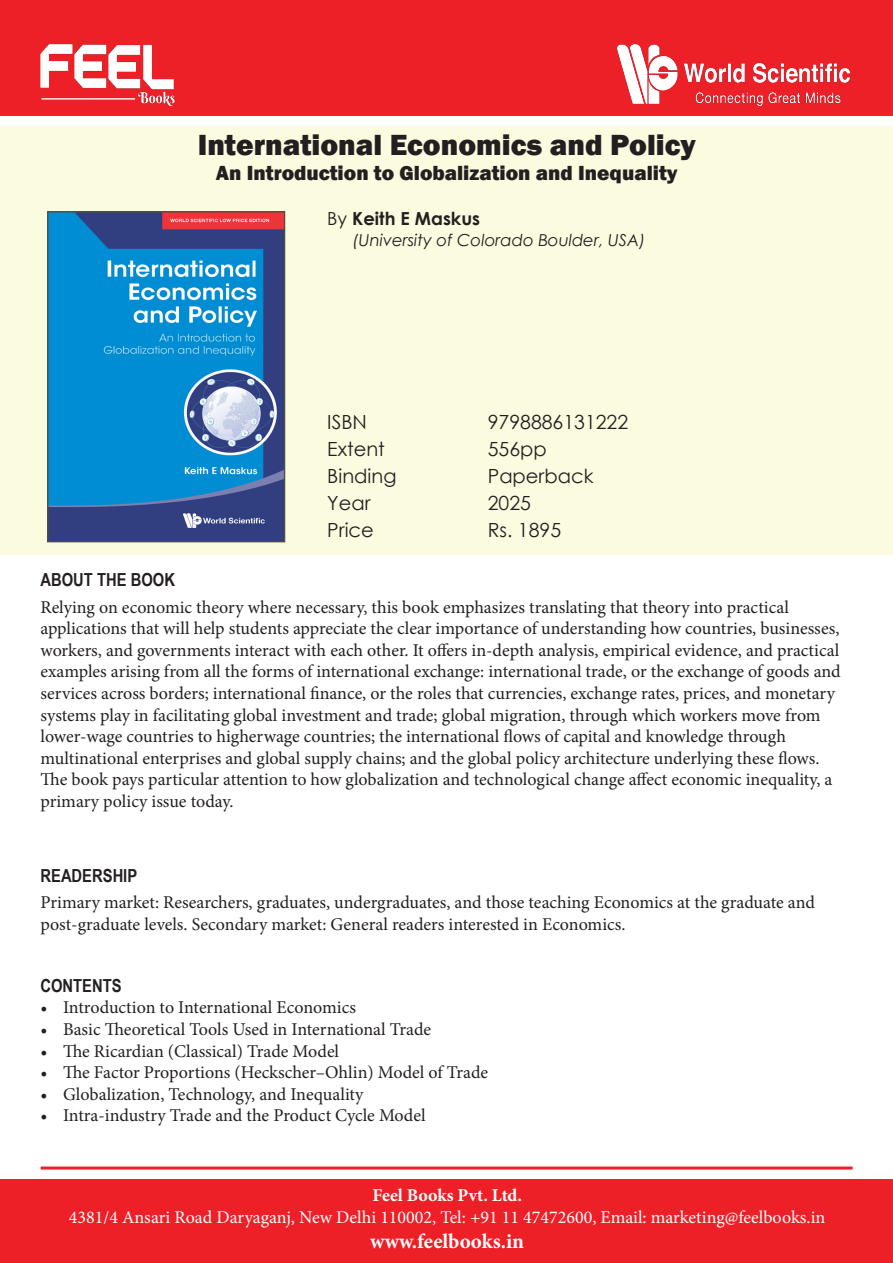
<style>
.page{position:relative;width:893px;height:1263px;background:#fff}
.page>*{position:absolute;margin:0;border:0;box-sizing:border-box;transform-origin:0 0}
.t1{font:800 30px "Franklin Gothic";color:#231f20}
.t2{font:800 21px "Franklin Gothic";color:#231f20}
.t3{font:700 21px "Minion Pro";color:#fff}
.t4{font:19.5px "Century Gothic";color:#231f20}
.Text{font:18px/21.6px "Minion Pro";color:#231f20}
.t5{font:18px "Minion Pro";color:#fff}
.t6{font:700 18px "Arial Narrow";color:#231f20}
.t7{font:700 18px "Minion Pro";color:#fff}
.t8{font:700 18px "Century Gothic";color:#231f20}
.t9{font:italic 16.5px "Century Gothic";color:#231f20}
.s1{font-weight:400}
</style>
<div class="page">
<div style="left:0;top:0;width:893px;height:115px;background:#ee2027"></div>
<img style="left:40px;top:44px;width:135px;height:62px">
<img style="left:616px;top:44px;width:235px;height:63px">
<div style="left:0;top:1179px;width:893px;height:84px;background:#ee2027"></div>
<div style="left:0;top:126px;width:893px;height:429px;background:#fbfbe0"></div>
<img style="left:49px;top:213px;width:234px;height:327px">
<div style="left:47px;top:211px;width:238px;height:331px;border:1px solid #524f3e"></div>
<hr style="left:41px;top:1166px;width:812px;height:3px;background:#ee2027">
<p class="t1" style="left:198px;top:125px;width:500px">International Economics and Policy</p>
<p class="t2" style="left:216px;top:159px;width:463px">An Introduction to Globalization and Inequality</p>
<p class="t8" style="left:327px;top:204px;width:154px"><span class="s1">By</span> Keith E Maskus</p>
<p class="t9" style="left:353px;top:229px;width:294px">(University of Colorado Boulder, USA)</p>
<p class="t4" style="left:327px;top:408px;width:41px">ISBN</p>
<p class="t4" style="left:488px;top:408px;width:142px">9798886131222</p>
<p class="t4" style="left:327px;top:435px;width:59px">Extent</p>
<p class="t4" style="left:488px;top:435px;width:61px">556pp</p>
<p class="t4" style="left:327px;top:462px;width:71px">Binding</p>
<p class="t4" style="left:488px;top:462px;width:107px">Paperback</p>
<p class="t4" style="left:327px;top:489px;width:45px">Year</p>
<p class="t4" style="left:488px;top:489px;width:45px">2025</p>
<p class="t4" style="left:327px;top:516px;width:48px">Price</p>
<p class="t4" style="left:488px;top:516px;width:75px">Rs. 1895</p>
<p class="t6" style="left:40px;top:566px;width:136px">ABOUT THE BOOK</p>
<p class="Text" style="left:40px;top:596px;width:802px">Relying on economic theory where necessary, this book emphasizes translating that theory into practical applications that will help students appreciate the clear importance of understanding how countries, businesses, workers, and governments interact with each other. It offers in-depth analysis, empirical evidence, and practical examples arising from all the forms of international exchange: international trade, or the exchange of goods and services across borders; international finance, or the roles that currencies, exchange rates, prices, and monetary systems play in facilitating global investment and trade; global migration, through which workers move from lower-wage countries to higherwage countries; the international flows of capital and knowledge through multinational enterprises and global supply chains; and the global policy architecture underlying these flows.<br>The book pays particular attention to how globalization and technological change affect economic inequality, a primary policy issue today.</p>
<p class="t6" style="left:40px;top:862px;width:98px">READERSHIP</p>
<p class="Text" style="left:40px;top:891px;width:776px">Primary market: Researchers, graduates, undergraduates, and those teaching Economics at the graduate and post-graduate levels. Secondary market: General readers interested in Economics.</p>
<p class="t6" style="left:40px;top:972px;width:83px">CONTENTS</p>
<p class="Text" style="left:40px;top:997px;width:317px">• Introduction to International Economics</p>
<p class="Text" style="left:40px;top:1018px;width:392px">• Basic Theoretical Tools Used in International Trade</p>
<p class="Text" style="left:40px;top:1040px;width:300px">• The Ricardian (Classical) Trade Model</p>
<p class="Text" style="left:40px;top:1062px;width:449px">• The Factor Proportions (Heckscher–Ohlin) Model of Trade</p>
<p class="Text" style="left:40px;top:1083px;width:324px">• Globalization, Technology, and Inequality</p>
<p class="Text" style="left:40px;top:1105px;width:387px">• Intra-industry Trade and the Product Cycle Model</p>
<p class="t7" style="left:372px;top:1182px;width:151px">Feel Books Pvt. Ltd.</p>
<p class="t5" style="left:69px;top:1205px;width:758px">4381/4 Ansari Road Daryaganj, New Delhi 110002, Tel: +91 11 47472600, Email: marketing@feelbooks.in</p>
<p class="t3" style="left:370px;top:1226px;width:156px">www.feelbooks.in</p>
</div>
